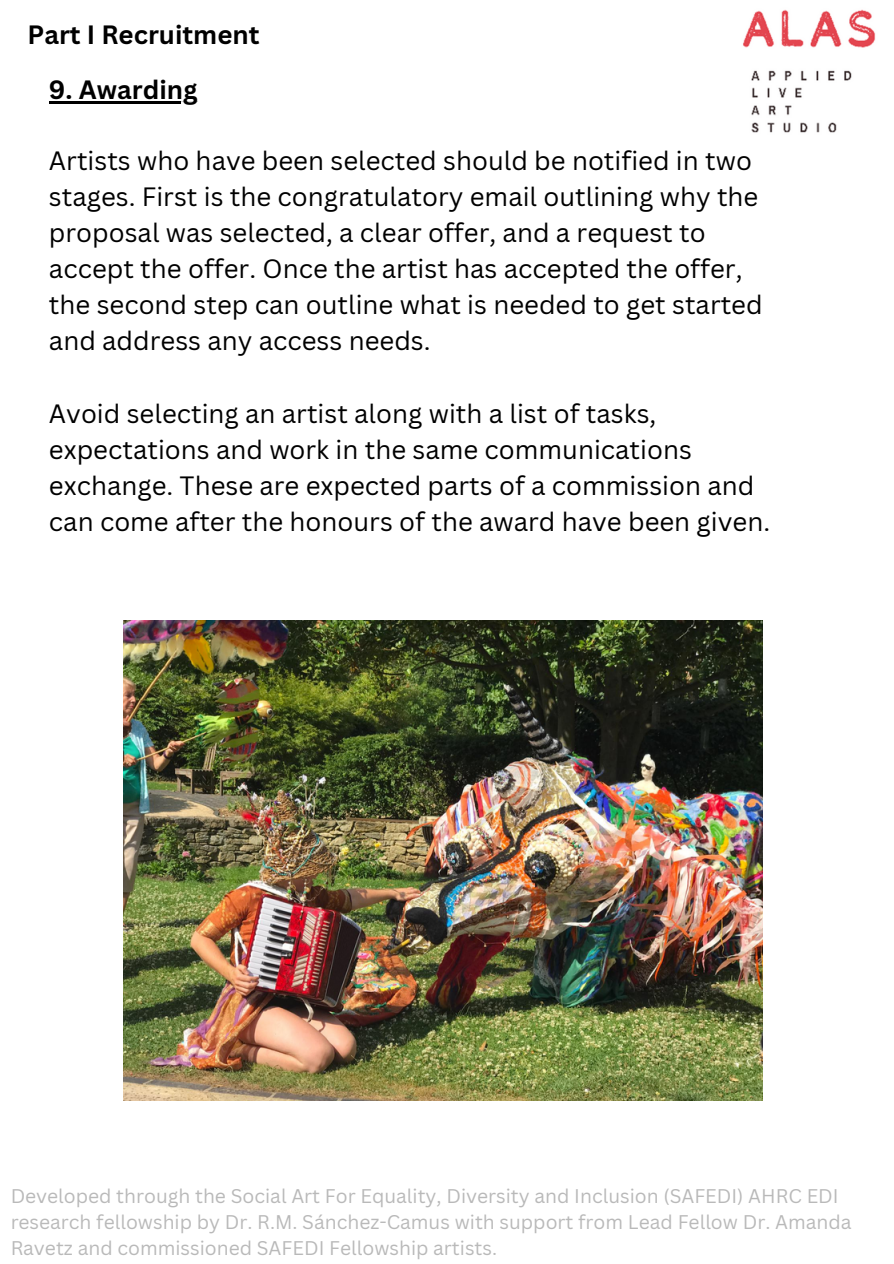
<style>
.page{position:relative;width:894px;height:1264px;background:#fff}
.page>*{position:absolute;margin:0;border:0;box-sizing:border-box;transform-origin:0 0}
.t1{font:25.8px/36px "Canva Sans";color:#000}
.t2{font:700 25.8px "Canva Sans";color:#000}
.t3{font:19.2px/26.4px "Canva Sans";color:#737373}
</style>
<div class="page">
<img style="left:743px;top:9px;width:133px;height:124px">
<img style="left:123px;top:620px;width:639px;height:480px">
<hr style="left:49px;top:102px;width:148px;height:2px;background:#000">
<h2 class="t2" style="left:28px;top:16px;width:233px">Part I Recruitment</h2>
<p class="t2" style="left:49px;top:72px;width:150px">9. Awarding</p>
<h2 class="t1" style="left:49px;top:142px;width:715px">Artists who have been selected should be notified in two stages. First is the congratulatory email outlining why the proposal was selected, a clear offer, and a request to accept the offer. Once the artist has accepted the offer, the second step can outline what is needed to get started and address any access needs.</h2>
<p class="t1" style="left:49px;top:394px;width:722px">Avoid selecting an artist along with a list of tasks, expectations and work in the same communications exchange. These are expected parts of a commission and can come after the honours of the award have been given.</p>
<p class="t3" style="left:10px;top:1181px;width:842px">Developed through the Social Art For Equality, Diversity and Inclusion (SAFEDI) AHRC EDI research fellowship by Dr. R.M. Sánchez-Camus with support from Lead Fellow Dr. Amanda<br>Ravetz and commissioned SAFEDI Fellowship artists.</p>
</div>
